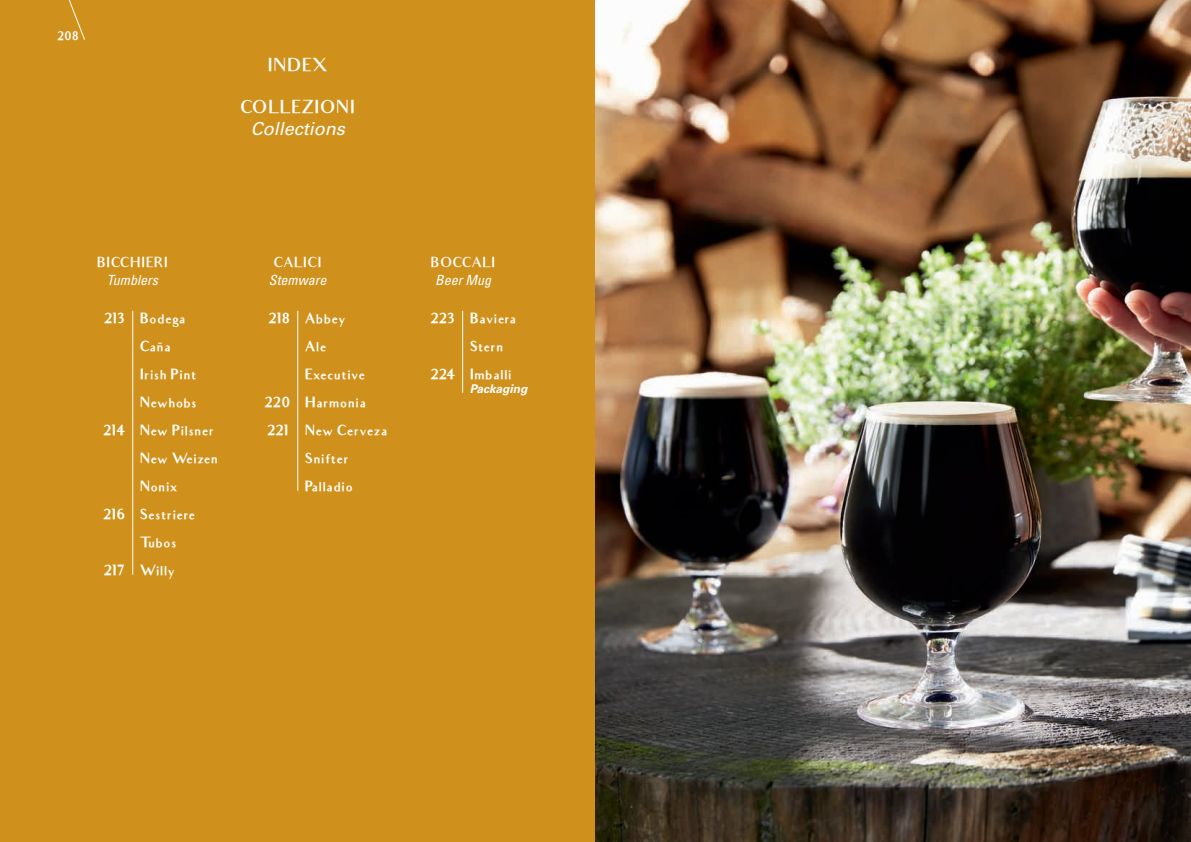
<style>
.page{position:relative;width:1191px;height:842px;background:#fff}
.page>*{position:absolute;margin:0;border:0;box-sizing:border-box;transform-origin:0 0}
.t1{font:500 18px "Audrey";color:#fff}
.t2{font:italic 18px "Univers LT Std";color:#fff}
.t3{font:700 14px/28px "Audrey";color:#fff}
.t4{font:italic condensed 14px "Univers LT Std";color:#fff}
.t5{font:500 14px "Audrey";color:#fff}
.t6{font:italic 700 12px "Univers LT Std";color:#fff}
.t7{font:700 12px "Audrey";color:#fff;scale:.95 1}
</style>
<div class="page">
<div style="left:0;top:0;width:595px;height:842px;background:#cf911b"></div>
<svg style="left:68px;top:0;width:17px;height:40px"></svg>
<img style="left:595px;top:0;width:596px;height:842px">
<hr style="left:132px;top:311px;width:1px;height:264px;background:#fff">
<hr style="left:297px;top:311px;width:1px;height:180px;background:#fff">
<hr style="left:462px;top:311px;width:1px;height:82px;background:#fff">
<p class="t7" style="left:57px;top:29px;width:25px">208</p>
<p class="t1" style="left:267px;top:55px;width:62px">INDEX</p>
<p class="t1" style="left:240px;top:97px;width:117px">COLLEZIONI</p>
<p class="t2" style="left:251px;top:118px;width:96px">Collections</p>
<p class="t5" style="left:97px;top:254px;width:73px">BICCHIERI</p>
<p class="t4" style="left:107px;top:271px;width:53px">Tumblers</p>
<p class="t5" style="left:274px;top:254px;width:50px">CALICI</p>
<p class="t4" style="left:269px;top:271px;width:59px">Stemware</p>
<p class="t5" style="left:430px;top:254px;width:67px">BOCCALI</p>
<p class="t4" style="left:435px;top:271px;width:57px">Beer Mug</p>
<p class="t3" style="left:103px;top:304px;width:24px">213</p>
<p class="t3" style="left:103px;top:416px;width:25px">214</p>
<p class="t3" style="left:103px;top:500px;width:25px">216</p>
<p class="t3" style="left:103px;top:556px;width:24px">217</p>
<p class="t3" style="left:140px;top:304px;width:80px">Bodega<br>Cana<br>Irish Pint<br>Newhobs<br>New Pilsner<br>New Weizen<br>Nonix<br>Sestriere<br>Tubos<br>Willy</p>
<p class="t3" style="left:305px;top:304px;width:84px">Abbey<br>Ale<br>Executive<br>Harmonia<br>New Cerveza<br>Snifter<br>Palladio</p>
<p class="t3" style="left:470px;top:304px;width:48px">Baviera<br>Stern<br>Imballi</p>
<p class="t3" style="left:268px;top:304px;width:24px">218</p>
<p class="t3" style="left:430px;top:304px;width:27px">223</p>
<p class="t3" style="left:430px;top:360px;width:27px">224</p>
<p class="t6" style="left:470px;top:381px;width:59px">Packaging</p>
<p class="t3" style="left:264px;top:388px;width:28px">220<br>221</p>
</div>
